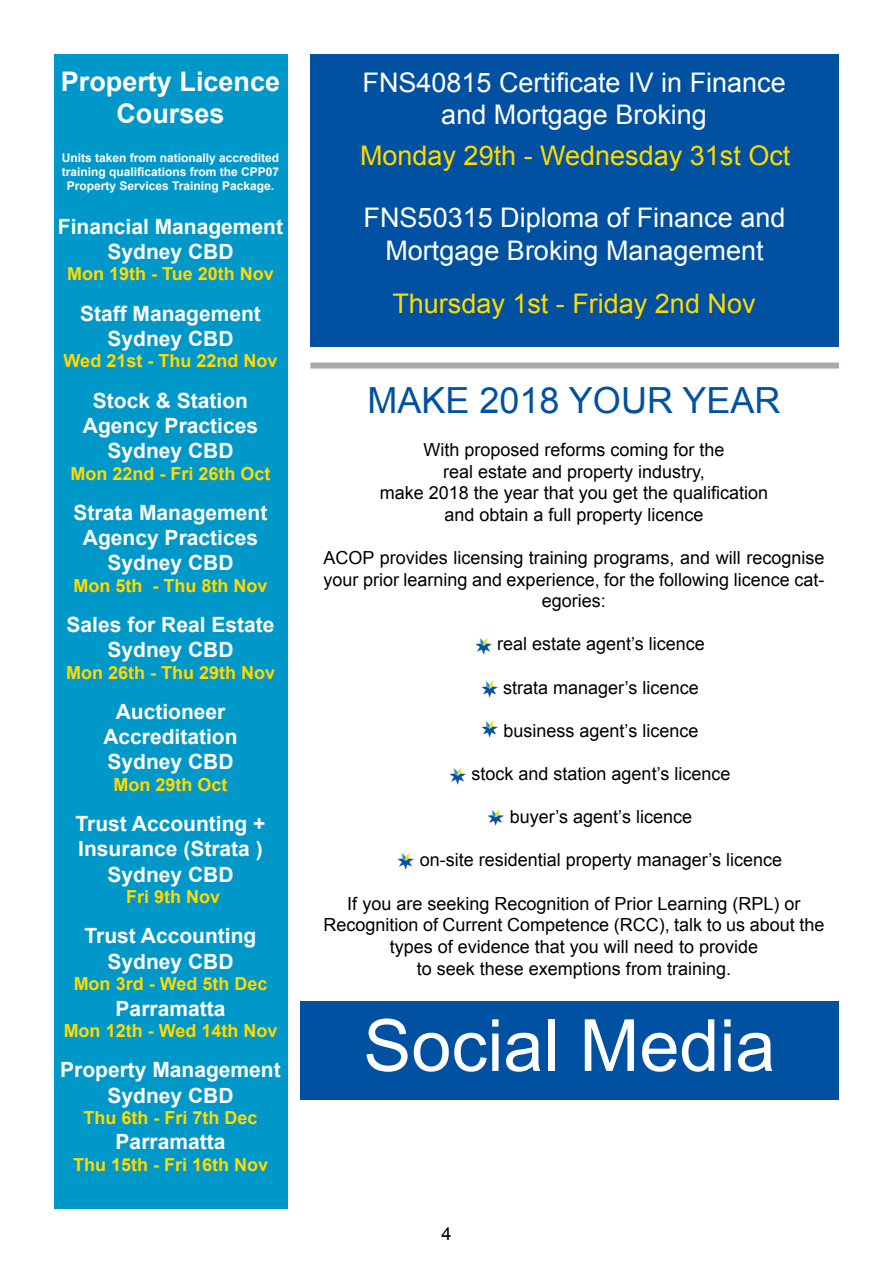
<style>
.page{position:relative;width:893px;height:1263px;background:#fff}
.page>*{position:absolute;margin:0;border:0;box-sizing:border-box;transform-origin:0 0}
.t1{font:72px "Arial";color:#fff}
.t2{font:36px "Arial";color:#0051a1}
.t3{font:27px/32.4px "Arial";color:#fff;text-align:center}
.t4{font:27px "Arial";color:#ffda00}
.t5{font:700 27px/32.4px "Arial";color:#fff;text-align:center}
.t6{font:700 21px/25.2px "Arial";color:#fff;text-align:center}
.t7{font:18px/21.6px "Arial";color:#000;text-align:center}
.t8{font:700 18px "Arial";color:#ffda00}
.t9{font:700 12px/14.4px "Arial";color:#fff;text-align:center}
</style>
<div class="page">
<div style="left:54px;top:54px;width:233px;height:1155px;background:#0098c9"></div>
<div style="left:300px;top:1001px;width:539px;height:99px;background:#0051a1"></div>
<img style="left:475px;top:639px;width:16px;height:15px">
<img style="left:482px;top:681px;width:15px;height:16px">
<img style="left:482px;top:722px;width:15px;height:15px">
<img style="left:450px;top:769px;width:16px;height:15px">
<img style="left:488px;top:810px;width:16px;height:16px">
<img style="left:398px;top:854px;width:16px;height:15px">
<div style="left:310px;top:362px;width:529px;height:6px;background:#a7a9ac"></div>
<div style="left:310px;top:54px;width:529px;height:293px;background:#0051a1"></div>
<p class="t5" style="left:61px;top:66px;width:221px">Property Licence<br>Courses</p>
<p class="t9" style="left:62px;top:151px;width:219px">Units taken from nationally accredited training qualifications from the CPP07<br>Property Services Training Package.</p>
<p class="t6" style="left:58px;top:214px;width:227px">Financial Management</p>
<p class="t6" style="left:107px;top:239px;width:128px">Sydney CBD</p>
<p class="t8" style="left:67px;top:262px;width:208px">Mon 19th - Tue 20th Nov</p>
<p class="t6" style="left:80px;top:301px;width:182px">Staff Management</p>
<p class="t6" style="left:107px;top:326px;width:128px">Sydney CBD</p>
<p class="t8" style="left:64px;top:349px;width:215px">Wed 21st - Thu 22nd Nov</p>
<p class="t6" style="left:83px;top:388px;width:177px">Stock &amp; Station<br>Agency Practices</p>
<p class="t6" style="left:107px;top:439px;width:128px">Sydney CBD</p>
<p class="t8" style="left:70px;top:461px;width:202px">Mon 22nd - Fri 26th Oct</p>
<p class="t6" style="left:74px;top:500px;width:195px">Strata Management<br>Agency Practices</p>
<p class="t6" style="left:107px;top:551px;width:128px">Sydney CBD</p>
<p class="t8" style="left:74px;top:573px;width:196px">Mon 5th - Thu 8th Nov</p>
<p class="t6" style="left:67px;top:613px;width:209px">Sales for Real Estate</p>
<p class="t6" style="left:107px;top:638px;width:128px">Sydney CBD</p>
<p class="t8" style="left:66px;top:660px;width:211px">Mon 26th - Thu 29th Nov</p>
<p class="t6" style="left:116px;top:700px;width:111px">Auctioneer</p>
<p class="t6" style="left:103px;top:725px;width:136px">Accreditation</p>
<p class="t6" style="left:107px;top:750px;width:128px">Sydney CBD</p>
<p class="t8" style="left:114px;top:773px;width:116px">Mon 29th Oct</p>
<p class="t6" style="left:76px;top:812px;width:191px;text-align:left">Trust Accounting +<br>Insurance (Strata )</p>
<p class="t6" style="left:107px;top:862px;width:128px">Sydney CBD</p>
<p class="t8" style="left:126px;top:885px;width:96px">Fri 9th Nov</p>
<p class="t6" style="left:85px;top:924px;width:173px">Trust Accounting</p>
<p class="t6" style="left:107px;top:949px;width:128px">Sydney CBD</p>
<p class="t8" style="left:74px;top:972px;width:195px">Mon 3rd - Wed 5th Dec</p>
<p class="t6" style="left:116px;top:996px;width:111px">Parramatta</p>
<p class="t8" style="left:64px;top:1019px;width:215px">Mon 12th - Wed 14th Nov</p>
<p class="t6" style="left:60px;top:1058px;width:222px">Property Management</p>
<p class="t6" style="left:107px;top:1083px;width:128px">Sydney CBD</p>
<p class="t8" style="left:84px;top:1106px;width:176px">Thu 6th - Fri 7th Dec</p>
<p class="t6" style="left:116px;top:1130px;width:111px">Parramatta</p>
<p class="t8" style="left:73px;top:1152px;width:197px">Thu 15th - Fri 16th Nov</p>
<p class="t3" style="left:363px;top:66px;width:425px">FNS40815 Certificate IV in Finance</p>
<p class="t3" style="left:441px;top:99px;width:267px">and Mortgage Broking</p>
<p class="t4" style="left:360px;top:138px;width:432px">Monday 29th - Wednesday 31st Oct</p>
<p class="t3" style="left:364px;top:202px;width:423px">FNS50315 Diploma of Finance and<br>Mortgage Broking Management</p>
<p class="t4" style="left:392px;top:286px;width:365px">Thursday 1st - Friday 2nd Nov</p>
<p class="t2" style="left:367px;top:377px;width:414px">MAKE 2018 YOUR YEAR</p>
<p class="t7" style="left:423px;top:439px;width:303px">With proposed reforms coming for the</p>
<p class="t7" style="left:443px;top:461px;width:263px">real estate and property industry,</p>
<p class="t7" style="left:380px;top:482px;width:390px">make 2018 the year that you get the qualification</p>
<p class="t7" style="left:444px;top:504px;width:261px">and obtain a full property licence</p>
<p class="t7" style="left:323px;top:547px;width:502px">ACOP provides licensing training programs, and will recognise your prior learning and experience, for the following licence cat&shy;egories:</p>
<p class="t7" style="left:497px;top:633px;width:209px">real estate agent’s licence</p>
<p class="t7" style="left:503px;top:677px;width:197px">strata manager’s licence</p>
<p class="t7" style="left:504px;top:720px;width:196px">business agent’s licence</p>
<p class="t7" style="left:471px;top:763px;width:260px">stock and station agent’s licence</p>
<p class="t7" style="left:510px;top:806px;width:184px">buyer’s agent’s licence</p>
<p class="t7" style="left:420px;top:849px;width:364px">on-site residential property manager’s licence</p>
<p class="t7" style="left:347px;top:893px;width:455px">If you are seeking Recognition of Prior Learning (RPL) or</p>
<p class="t7" style="left:323px;top:914px;width:502px">Recognition of Current Competence (RCC), talk to us about the</p>
<p class="t7" style="left:390px;top:936px;width:370px">types of evidence that you will need to provide</p>
<p class="t7" style="left:417px;top:957px;width:316px">to seek these exemptions from training.</p>
<p class="t1" style="left:363px;top:998px;width:414px">Social Media</p>
<p class="t7" style="left:441px;top:1223px;width:12px">4</p>
</div>
